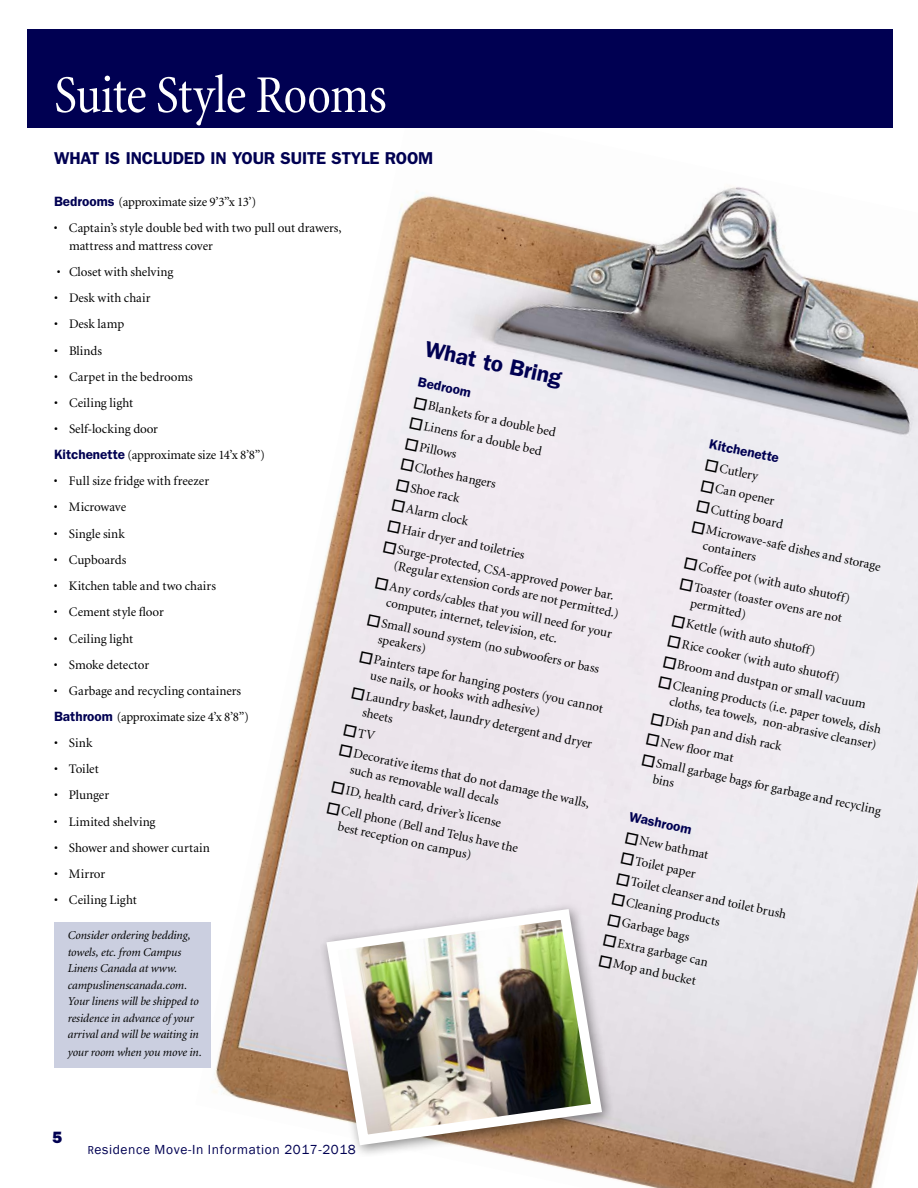
<style>
.page{position:relative;width:918px;height:1188px;background:#fff}
.page>*{position:absolute;margin:0;border:0;box-sizing:border-box;transform-origin:0 0}
.t1{font:condensed 54px "Minion";letter-spacing:-.02em;color:#fff}
.t2{font:600 22.5px "Franklin Gothic";color:#000052}
.t3{font:600 17.25px "Franklin Gothic";letter-spacing:-.01em;color:#000052}
.t4{font:800 16.5px "Franklin Gothic";color:#000052}
.t5{font:13.5px "Franklin Gothic";letter-spacing:.045em;color:#000052}
.t6{font:600 13.5px "Franklin Gothic";color:#000052}
.t7{font:13.05px/16.4px "Minion";letter-spacing:-.005em;color:#000}
.t8{font:13.05px "Minion";letter-spacing:-.025em;color:#000}
.t9{font:italic 12px/16.5px "Minion";letter-spacing:-.01em;color:#000}
.s1{font-family:"Franklin Gothic";font-weight:600;font-size:13.5px;color:#000052}
.s2{font-stretch:condensed;font-size:12px}
.s3{font-style:inherit}
</style>
<div class="page">
<img style="left:213px;top:187px;width:705px;height:1001px">
<div style="left:27px;top:29px;width:866px;height:99px;background:#000052"></div>
<div style="left:319px;top:901px;width:297px;height:258px;background:#000;opacity:.45"></div>
<img style="left:321px;top:904px;width:287px;height:247px">
<div style="left:54px;top:922px;width:157px;height:146px;background:#cbcfe0"></div>
<svg style="left:344px;top:724px;width:32px;height:16px"></svg>
<h1 class="t1" style="left:54px;top:67px;width:335px">Suite Style Rooms</h1>
<h3 class="t3" style="left:54px;top:148px;width:381px">WHAT IS INCLUDED IN YOUR SUITE STYLE ROOM</h3>
<p class="t8" style="left:54px;top:196px;width:204px"><span class="s1">Bedrooms</span> (approximate size 9’3”x 13’)</p>
<p class="t7" style="left:69px;top:220px;width:274px;line-height:17.2px;text-indent:-15px">• Captain’s style double bed with two pull out drawers, mattress and mattress cover</p>
<p class="t7" style="left:57px;top:264px;width:118px">• Closet with shelving</p>
<p class="t7" style="left:54px;top:290px;width:98px">• Desk with chair</p>
<p class="t7" style="left:54px;top:317px;width:72px">• Desk lamp</p>
<p class="t7" style="left:54px;top:343px;width:50px">• Blinds</p>
<p class="t7" style="left:54px;top:369px;width:140px">• Carpet in the bedrooms</p>
<p class="t7" style="left:54px;top:395px;width:81px">• Ceiling light</p>
<p class="t7" style="left:54px;top:417px;width:213px;line-height:25.5px">• Self-locking door<br><span class="s1">Kitchenette</span> (approximate size 14’x 8’8”)</p>
<p class="t7" style="left:54px;top:473px;width:157px">• Full size fridge with freezer</p>
<p class="t7" style="left:54px;top:500px;width:74px">• Microwave</p>
<p class="t7" style="left:54px;top:526px;width:73px">• Single sink</p>
<p class="t7" style="left:54px;top:552px;width:74px">• Cupboards</p>
<p class="t7" style="left:54px;top:578px;width:163px">• Kitchen table and two chairs</p>
<p class="t7" style="left:54px;top:605px;width:111px">• Cement style floor</p>
<p class="t7" style="left:54px;top:631px;width:81px">• Ceiling light</p>
<p class="t7" style="left:54px;top:657px;width:97px">• Smoke detector</p>
<p class="t7" style="left:54px;top:679px;width:197px;line-height:25.5px">• Garbage and recycling containers<br><span class="s1">Bathroom</span> (approximate size 4’x 8’8”)</p>
<p class="t7" style="left:54px;top:735px;width:40px">• Sink</p>
<p class="t7" style="left:54px;top:761px;width:46px">• Toilet</p>
<p class="t7" style="left:54px;top:788px;width:57px">• Plunger</p>
<p class="t7" style="left:54px;top:814px;width:103px">• Limited shelving</p>
<p class="t7" style="left:54px;top:840px;width:158px">• Shower and shower curtain</p>
<p class="t7" style="left:54px;top:866px;width:53px">• Mirror</p>
<p class="t7" style="left:54px;top:893px;width:84px">• Ceiling Light</p>
<h2 class="t2" style="left:428px;top:336px;width:141px;rotate:12deg">What to Bring</h2>
<p class="t6" style="left:420px;top:374px;width:55px;rotate:12deg">Bedroom</p>
<p class="t7" style="left:415px;top:395px;width:147px;rotate:12deg">□Blankets for a double bed</p>
<p class="t7" style="left:411px;top:415px;width:137px;rotate:12deg">□Linens for a double bed</p>
<p class="t7" style="left:407px;top:436px;width:54px;rotate:12deg">□Pillows</p>
<p class="t7" style="left:402px;top:456px;width:99px;rotate:12deg">□Clothes hangers</p>
<p class="t6" style="left:711px;top:436px;width:73px;rotate:12deg">Kitchenette</p>
<p class="t7" style="left:707px;top:457px;width:56px;rotate:12deg">□Cutlery</p>
<p class="t7" style="left:702px;top:478px;width:77px;rotate:12deg">□Can opener</p>
<p class="t7" style="left:398px;top:477px;width:66px;rotate:12deg">□Shoe rack</p>
<p class="t7" style="left:393px;top:497px;width:80px;rotate:12deg">□Alarm clock</p>
<p class="t7" style="left:698px;top:498px;width:90px;rotate:12deg">□Cutting board</p>
<p class="t7" style="left:389px;top:518px;width:142px;rotate:12deg">□Hair dryer and toiletries</p>
<p class="t7" style="left:708px;top:522px;width:180px;text-indent:-15px;rotate:12deg">□Microwave-safe dishes and storage containers</p>
<p class="t7" style="left:399px;top:542px;width:231px;text-indent:-15px;rotate:12deg">□Surge-protected, CSA-approved power bar. (Regular extension cords are not permitted.)</p>
<p class="t7" style="left:686px;top:555px;width:171px;rotate:12deg">□Coffee pot (with auto shutoff)</p>
<p class="t7" style="left:391px;top:578px;width:229px;text-indent:-15px;rotate:12deg">□Any cords/cables that you will need for your computer, internet, television, etc.</p>
<p class="t7" style="left:696px;top:579px;width:153px;text-indent:-15px;rotate:12deg">□Toaster (toaster ovens are not permitted)</p>
<p class="t7" style="left:383px;top:615px;width:224px;text-indent:-15px;rotate:12deg">□Small sound system (no subwoofers or bass speakers)</p>
<p class="t7" style="left:673px;top:613px;width:148px;rotate:12deg">□Kettle (with auto shutoff)</p>
<p class="t7" style="left:669px;top:633px;width:178px;rotate:12deg">□Rice cooker (with auto shutoff)</p>
<p class="t7" style="left:375px;top:652px;width:236px;text-indent:-15px;rotate:12deg">□Painters tape for hanging posters (you cannot use nails, or hooks with adhesive)</p>
<p class="t7" style="left:664px;top:654px;width:209px;rotate:12deg">□Broom and dustpan or small vacuum</p>
<p class="t7" style="left:660px;top:674px;width:229px;text-align:right;rotate:12deg">□Cleaning products (i.e. paper towels, dish cloths, tea towels, non-abrasive cleanser)</p>
<p class="t7" style="left:368px;top:689px;width:233px;text-indent:-15px;rotate:12deg">□Laundry basket, laundry detergent and dryer sheets</p>
<p class="t7" style="left:652px;top:711px;width:136px;rotate:12deg">□Dish pan and dish rack</p>
<p class="t7" style="left:648px;top:731px;width:91px;rotate:12deg">□New fl oor mat</p>
<p class="t7" style="left:355px;top:746px;width:243px;text-indent:-15px;rotate:12deg">□Decorative items that do not damage the walls, such as removable wall decals</p>
<p class="t7" style="left:658px;top:755px;width:231px;text-indent:-15px;rotate:12deg">□Small garbage bags for garbage and recycling bins</p>
<p class="t7" style="left:333px;top:779px;width:175px;rotate:12deg">□ID, health card, driver’s license</p>
<p class="t7" style="left:343px;top:803px;width:182px;text-indent:-15px;rotate:12deg">□Cell phone (Bell and Telus have the best reception on campus)</p>
<p class="t6" style="left:631px;top:808px;width:65px;rotate:12deg">Washroom</p>
<p class="t7" style="left:627px;top:830px;width:87px;rotate:12deg">□New bathmat</p>
<p class="t7" style="left:622px;top:850px;width:78px;rotate:12deg">□Toilet paper</p>
<p class="t7" style="left:618px;top:871px;width:175px;rotate:12deg">□Toilet cleanser and toilet brush</p>
<p class="t7" style="left:613px;top:891px;width:112px;rotate:12deg">□Cleaning products</p>
<p class="t7" style="left:609px;top:912px;width:85px;rotate:12deg">□Garbage bags</p>
<p class="t9" style="left:68px;top:928px;width:133px">Consider ordering bedding, towels, etc. from Campus<br>Linens Canada at www. campuslinenscanada.com.<br>Your linens will be shipped to residence in advance of your arrival and will be waiting in</p>
<p class="t9" style="left:68px;top:1045px;width:136px">your room when you move in.</p>
<p class="t7" style="left:605px;top:932px;width:109px;rotate:12deg">□Extra garbage can</p>
<p class="t7" style="left:600px;top:953px;width:101px;rotate:12deg">□Mop and bucket</p>
<p class="t4" style="left:52px;top:1128px;width:11px">5</p>
<p class="t5" style="left:88px;top:1141px;width:270px"><span class="s2">R</span>esidence Move-In Information 201<span class="s3">7</span>-201<span class="s3">8</span></p>
</div>
